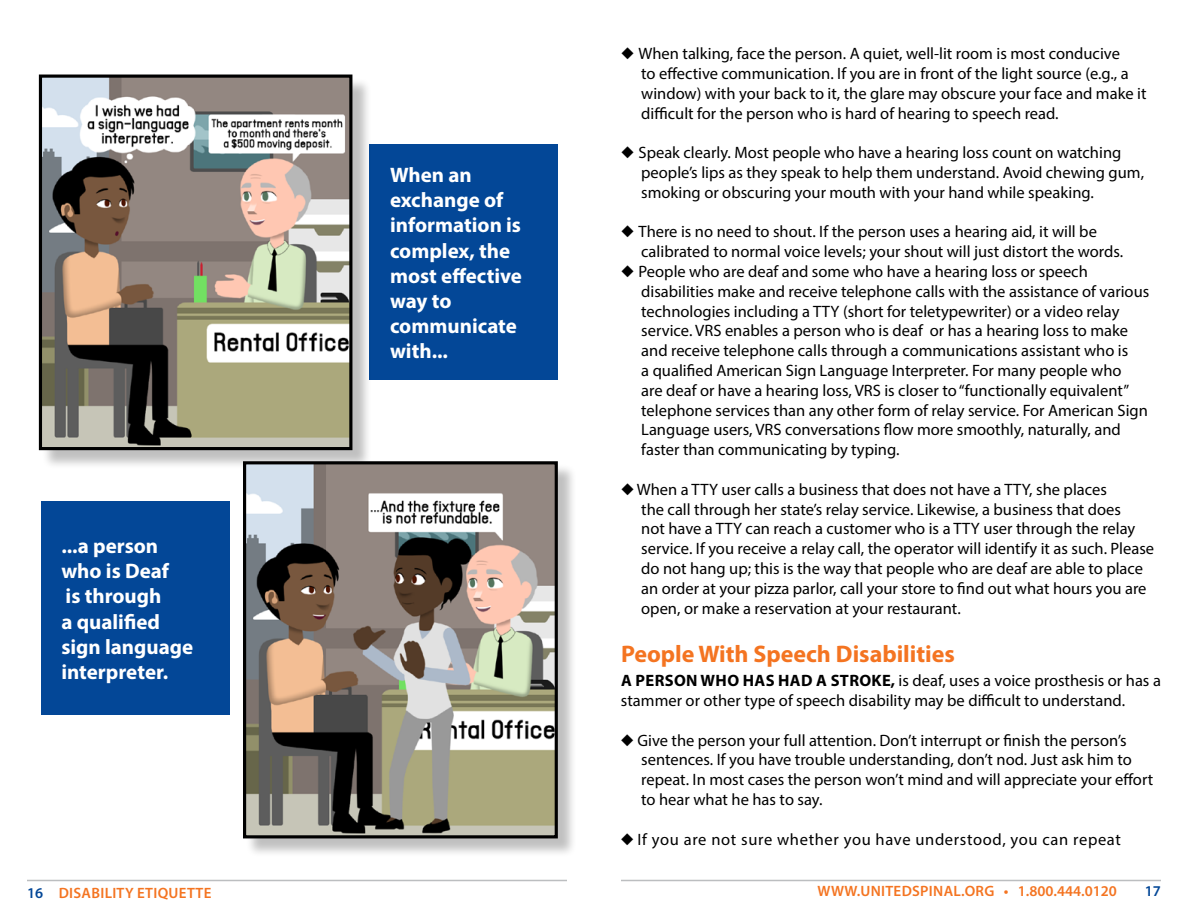
<style>
.page{position:relative;width:1188px;height:918px;background:#fff}
.page>*{position:absolute;margin:0;border:0;box-sizing:border-box;transform-origin:0 0}
.t1{font:700 24px "Myriad Pro";color:#f47421}
.t2{font:700 21px/25.2px "Myriad Pro";color:#fff}
.t3{font:16.5px/19.8px "Myriad Pro";color:#000}
.t4{font:16.5px "Myriad Pro";letter-spacing:.04em;color:#000}
.t5{font:600 15px "Myriad Pro";letter-spacing:.02em;color:#f47421}
.t6{font:600 15px "Myriad Pro";color:#034797}
.s1{font-weight:700}
.s2{color:#034797}
</style>
<div class="page">
<hr style="left:27px;top:880px;width:540px;height:1px;background:#bcbec0">
<hr style="left:621px;top:880px;width:540px;height:1px;background:#bcbec0">
<div style="left:370px;top:145px;width:188px;height:235px;background:#034797"></div>
<div style="left:41px;top:502px;width:189px;height:213px;background:#034797"></div>
<div style="left:41px;top:77px;width:331px;height:392px;background:#000;opacity:.25"></div>
<img style="left:43px;top:79px;width:305px;height:367px">
<div style="left:39px;top:75px;width:313px;height:375px;border:3px solid #000"></div>
<div style="left:246px;top:464px;width:331px;height:394px;background:#000;opacity:.25"></div>
<img style="left:247px;top:465px;width:307px;height:369px">
<div style="left:243px;top:461px;width:315px;height:377px;border:3px solid #000"></div>
<p class="t2" style="left:61px;top:533px;width:133px">...a person who is Deaf<br>is through<br>a qualified sign language interpreter.</p>
<p class="t2" style="left:390px;top:162px;width:134px">When an exchange of information is complex, the most effective way to communicate with...</p>
<p class="t3" style="left:641px;top:43px;width:507px;text-indent:-20px">◆ When talking, face the person. A quiet, well-lit room is most conducive<br>to effective communication. If you are in front of the light source (e.g., a window) with your back to it, the glare may obscure your face and make it difficult for the person who is hard of hearing to speech read.</p>
<p class="t3" style="left:641px;top:142px;width:504px;text-indent:-20px">◆ Speak clearly. Most people who have a hearing loss count on watching people’s lips as they speak to help them understand. Avoid chewing gum, smoking or obscuring your mouth with your hand while speaking.</p>
<p class="t3" style="left:641px;top:222px;width:484px;text-indent:-20px">◆ There is no need to shout. If the person uses a hearing aid, it will be calibrated to normal voice levels; your shout will just distort the words.</p>
<p class="t3" style="left:641px;top:261px;width:510px;text-indent:-20px">◆ People who are deaf and some who have a hearing loss or speech disabilities make and receive telephone calls with the assistance of various technologies including a TTY (short for teletypewriter) or a video relay service. VRS enables a person who is deaf or has a hearing loss to make and receive telephone calls through a communications assistant who is<br>a qualified American Sign Language Interpreter. For many people who<br>are deaf or have a hearing loss, VRS is closer to “functionally equivalent” telephone services than any other form of relay service. For American Sign Language users, VRS conversations flow more smoothly, naturally, and faster than communicating by typing.</p>
<p class="t3" style="left:641px;top:479px;width:514px;text-indent:-20px">◆ When a TTY user calls a business that does not have a TTY, she places<br>the call through her state’s relay service. Likewise, a business that does<br>not have a TTY can reach a customer who is a TTY user through the relay service. If you receive a relay call, the operator will identify it as such. Please do not hang up; this is the way that people who are deaf are able to place an order at your pizza parlor, call your store to find out what hours you are open, or make a reservation at your restaurant.</p>
<h1 class="t1" style="left:621px;top:638px;width:335px">People With Speech Disabilities</h1>
<p class="t3" style="left:621px;top:670px;width:541px"><span class="s1">A PERSON WHO HAS HAD A STROKE,</span> is deaf, uses a voice prosthesis or has a stammer or other type of speech disability may be difficult to understand.</p>
<p class="t3" style="left:641px;top:730px;width:514px;text-indent:-20px">◆ Give the person your full attention. Don’t interrupt or finish the person’s sentences. If you have trouble understanding, don’t nod. Just ask him to repeat. In most cases the person won’t mind and will appreciate your effort to hear what he has to say.</p>
<p class="t4" style="left:621px;top:829px;width:501px">◆ If you are not sure whether you have understood, you can repeat</p>
<p class="t5" style="left:27px;top:883px;width:186px"><span class="s2">16</span> DISABILITY ETIQUETTE</p>
<p class="t5" style="left:818px;top:881px;width:301px">WWW.UNITEDSPINAL.ORG • 1.800.444.0120</p>
<p class="t6" style="left:1145px;top:881px;width:18px">17</p>
</div>
